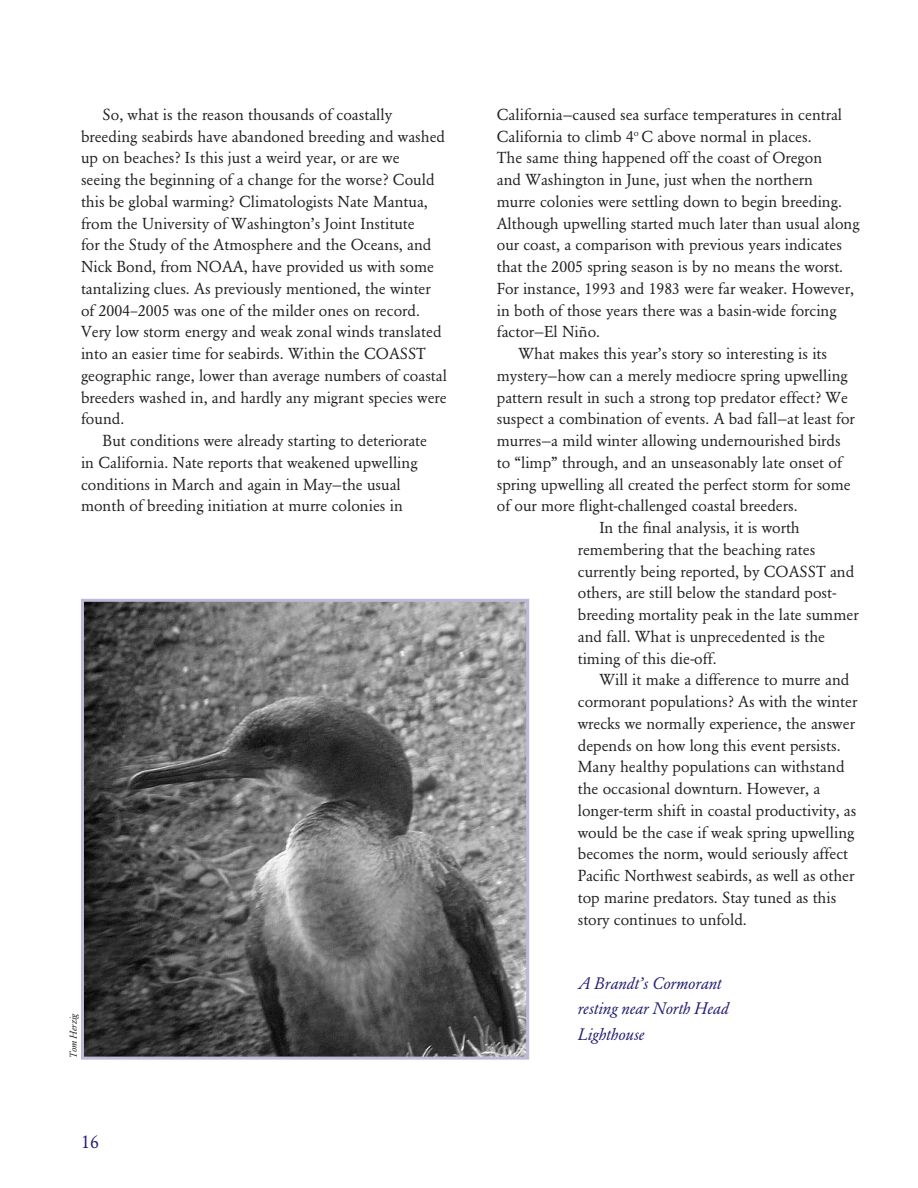
<style>
.page{position:relative;width:918px;height:1188px;background:#fff}
.page>*{position:absolute;margin:0;border:0;box-sizing:border-box;transform-origin:0 0}
.t1{font:18px "Garamond BE";color:#221e72}
.t2{font:italic 16.5px/25.5px "Garamond BE";color:#221e72}
.t3{font:15.75px/21.8px "Garamond BE";color:#231f20}
.t4{font:italic 9.75px "Garamond BE";color:#231f20}
</style>
<div class="page">
<img style="left:85px;top:603px;width:440px;height:453px">
<div style="left:81px;top:599px;width:448px;height:461px;border:3px solid #bcbad6"></div>
<p class="t3" style="left:81px;top:105px;width:368px;text-indent:22px">So, what is the reason thousands of coastally breeding seabirds have abandoned breeding and washed up on beaches? Is this just a weird year, or are we<br>seeing the beginning of a change for the worse? Could this be global warming? Climatologists Nate Mantua, from the University of Washington’s Joint Institute<br>for the Study of the Atmosphere and the Oceans, and Nick Bond, from NOAA, have provided us with some tantalizing clues. As previously mentioned, the winter of 2004–2005 was one of the milder ones on record.<br>Very low storm energy and weak zonal winds translated into an easier time for seabirds. Within the COASST geographic range, lower than average numbers of coastal breeders washed in, and hardly any migrant species were found.</p>
<p class="t3" style="left:81px;top:431px;width:348px;text-indent:22px">But conditions were already starting to deteriorate in California. Nate reports that weakened upwelling conditions in March and again in May—the usual month of breeding initiation at murre colonies in</p>
<p class="t4" style="left:69px;top:1058px;width:46px;rotate:-90deg">Tom Herzig</p>
<p class="t1" style="left:81px;top:1134px;width:19px">16</p>
<p class="t3" style="left:497px;top:105px;width:347px">California—caused sea surface temperatures in central</p>
<p class="t3" style="left:497px;top:127px;width:316px">California to climb 4<sup>o</sup> C above normal in places.</p>
<p class="t3" style="left:497px;top:148px;width:327px">The same thing happened off the coast of Oregon</p>
<p class="t3" style="left:497px;top:170px;width:318px">and Washington in June, just when the northern</p>
<p class="t3" style="left:497px;top:192px;width:347px">murre colonies were settling down to begin breeding.</p>
<p class="t3" style="left:497px;top:214px;width:364px">Although upwelling started much later than usual along</p>
<p class="t3" style="left:497px;top:235px;width:347px">our coast, a comparison with previous years indicates</p>
<p class="t3" style="left:497px;top:257px;width:348px">that the 2005 spring season is by no means the worst.</p>
<p class="t3" style="left:497px;top:279px;width:359px">For instance, 1993 and 1983 were far weaker. However,</p>
<p class="t3" style="left:497px;top:301px;width:341px">in both of those years there was a basin-wide forcing</p>
<p class="t3" style="left:497px;top:322px;width:105px">factor—El Niño.</p>
<p class="t3" style="left:518px;top:344px;width:310px">What makes this year’s story so interesting is its</p>
<p class="t3" style="left:497px;top:366px;width:353px">mystery—how can a merely mediocre spring upwelling</p>
<p class="t3" style="left:497px;top:388px;width:353px">pattern result in such a strong top predator effect? We</p>
<p class="t3" style="left:497px;top:409px;width:359px">suspect a combination of events. A bad fall—at least for</p>
<p class="t3" style="left:497px;top:431px;width:345px">murres—a mild winter allowing undernourished birds</p>
<p class="t3" style="left:497px;top:453px;width:347px">to “limp” through, and an unseasonably late onset of</p>
<p class="t3" style="left:497px;top:475px;width:356px">spring upwelling all created the perfect storm for some</p>
<p class="t3" style="left:497px;top:496px;width:302px">of our more flight-challenged coastal breeders.</p>
<p class="t3" style="left:599px;top:518px;width:202px">In the final analysis, it is worth</p>
<p class="t3" style="left:578px;top:540px;width:239px">remembering that the beaching rates</p>
<p class="t3" style="left:578px;top:562px;width:278px">currently being reported, by COASST and</p>
<p class="t3" style="left:578px;top:583px;width:260px">others, are still below the standard post-</p>
<p class="t3" style="left:578px;top:605px;width:282px">breeding mortality peak in the late summer</p>
<p class="t3" style="left:578px;top:627px;width:249px">and fall. What is unprecedented is the</p>
<p class="t3" style="left:578px;top:649px;width:140px">timing of this die-off.</p>
<p class="t3" style="left:599px;top:670px;width:251px">Will it make a difference to murre and</p>
<p class="t3" style="left:578px;top:692px;width:281px">cormorant populations? As with the winter</p>
<p class="t3" style="left:578px;top:714px;width:279px">wrecks we normally experience, the answer</p>
<p class="t3" style="left:578px;top:736px;width:264px">depends on how long this event persists.</p>
<p class="t3" style="left:578px;top:757px;width:268px">Many healthy populations can withstand</p>
<p class="t3" style="left:578px;top:779px;width:244px">the occasional downturn. However, a</p>
<p class="t3" style="left:578px;top:801px;width:280px">longer-term shift in coastal productivity, as</p>
<p class="t3" style="left:578px;top:823px;width:278px">would be the case if weak spring upwelling</p>
<p class="t3" style="left:578px;top:844px;width:272px">becomes the norm, would seriously affect</p>
<p class="t3" style="left:578px;top:866px;width:278px">Pacific Northwest seabirds, as well as other</p>
<p class="t3" style="left:578px;top:888px;width:260px">top marine predators. Stay tuned as this</p>
<p class="t3" style="left:578px;top:910px;width:171px">story continues to unfold.</p>
<p class="t2" style="left:578px;top:972px;width:152px">A Brandt’s Cormorant resting near North Head<br>Lighthouse</p>
</div>
